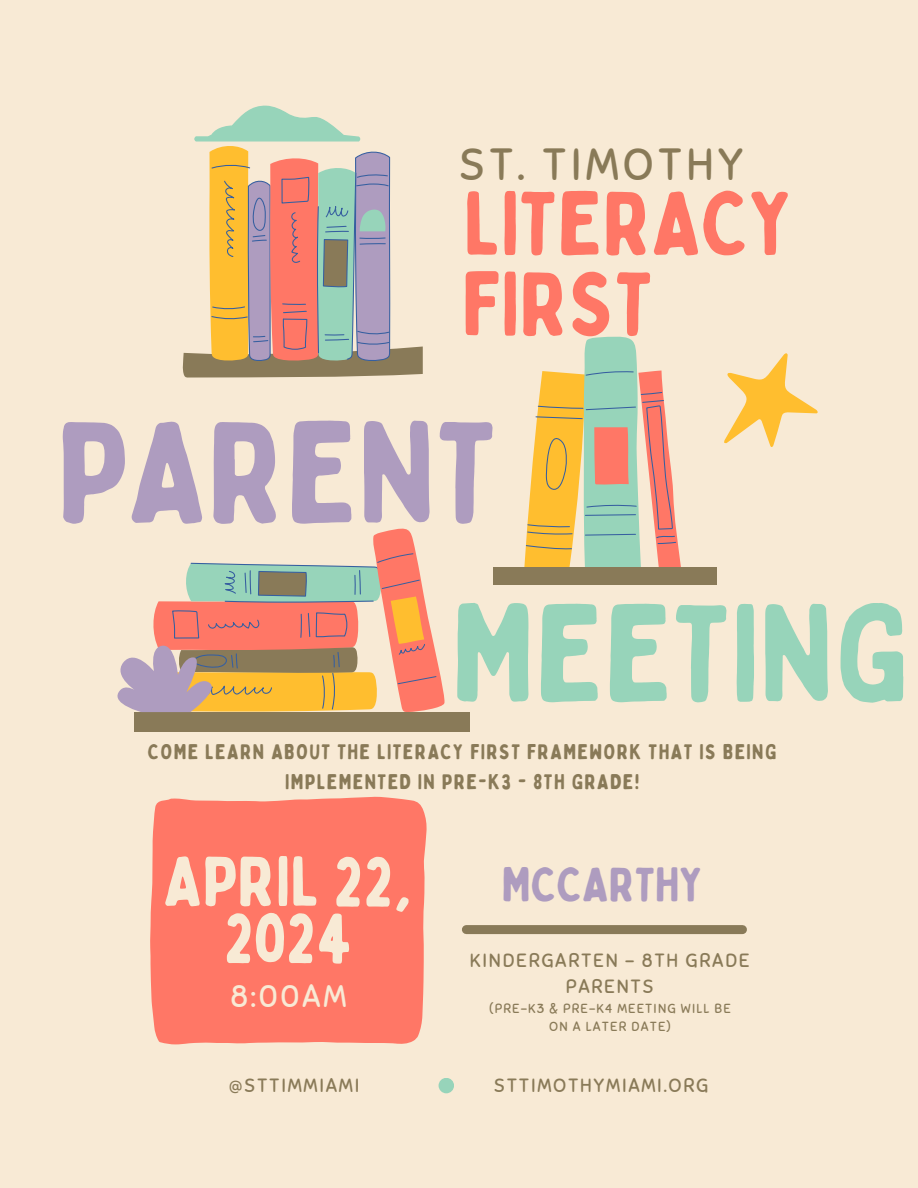
<style>
.page{position:relative;width:918px;height:1188px;background:#f8ead5}
.page>*{position:absolute;margin:0;border:0;box-sizing:border-box;transform-origin:0 0}
.t1{font:143.7px "Bobby Jones Soft";color:#ae9cbf}
.t2{font:137.4px "Bobby Jones Soft";color:#97d4ba}
.t3{font:90px "Bobby Jones Soft";color:#f76}
.t4{font:70.2px "Bobby Jones Soft";color:#f8ead5}
.t5{font:48px "Bobby Jones Soft";color:#ae9cbf}
.t6{font:45px "Sniglet";letter-spacing:.09em;color:#897a58}
.t7{font:31.2px "Sniglet";color:#f8ead5}
.t8{font:21.15px/29.7px "Bobby Jones Soft";letter-spacing:.06em;color:#897a58;text-align:center}
.t9{font:19.2px "Sniglet";letter-spacing:.09em;color:#897a58}
.t10{font:13.2px "Sniglet";letter-spacing:.09em;color:#897a58}
</style>
<div class="page">
<svg style="left:182px;top:105px;width:240px;height:273px"></svg>
<svg style="left:524px;top:336px;width:157px;height:231px"></svg>
<div style="left:493px;top:567px;width:223px;height:17px;background:#897a58"></div>
<div style="left:135px;top:712px;width:335px;height:19px;background:#897a58"></div>
<div style="left:150px;top:797px;width:277px;height:247px;background:#f76"></div>
<div style="left:466px;top:925px;width:276px;height:9px;background:#897a58"></div>
<div style="left:439px;top:1078px;width:15px;height:15px;background:#97d4ba;border-radius:50%"></div>
<svg style="left:724px;top:353px;width:94px;height:94px"></svg>
<svg style="left:117px;top:528px;width:328px;height:184px"></svg>
<h3 class="t6" style="left:459px;top:137px;width:286px">ST. TIMOTHY</h3>
<p class="t3" style="left:464px;top:167px;width:332px">LITERACY</p>
<h5 class="t3" style="left:462px;top:248px;width:193px">FIRST</h5>
<h2 class="t1" style="left:57px;top:383px;width:442px">PARENT</h2>
<h2 class="t2" style="left:452px;top:568px;width:459px">MEETING</h2>
<p class="t8" style="left:148px;top:738px;width:630px">COME LEARN ABOUT THE LITERACY FIRST FRAMEWORK THAT IS BEING<br>IMPLEMENTED IN PRE-K3 - 8TH GRADE!</p>
<p class="t4" style="left:164px;top:838px;width:251px">APRIL 22,</p>
<h4 class="t5" style="left:502px;top:855px;width:203px">MCCARTHY</h4>
<p class="t4" style="left:224px;top:894px;width:130px">2024</p>
<p class="t9" style="left:470px;top:949px;width:281px">KINDERGARTEN - 8TH GRADE</p>
<h1 class="t9" style="left:566px;top:975px;width:89px">PARENTS</h1>
<p class="t10" style="left:489px;top:1001px;width:243px">(PRE-K3 &amp; PRE-K4 MEETING WILL BE</p>
<h1 class="t10" style="left:549px;top:1018px;width:123px">ON A LATER DATE)</h1>
<p class="t7" style="left:230px;top:977px;width:118px">8:00AM</p>
<p class="t9" style="left:229px;top:1074px;width:132px">@STTIMMIAMI</p>
<h6 class="t9" style="left:494px;top:1074px;width:216px">STTIMOTHYMIAMI.ORG</h6>
</div>
